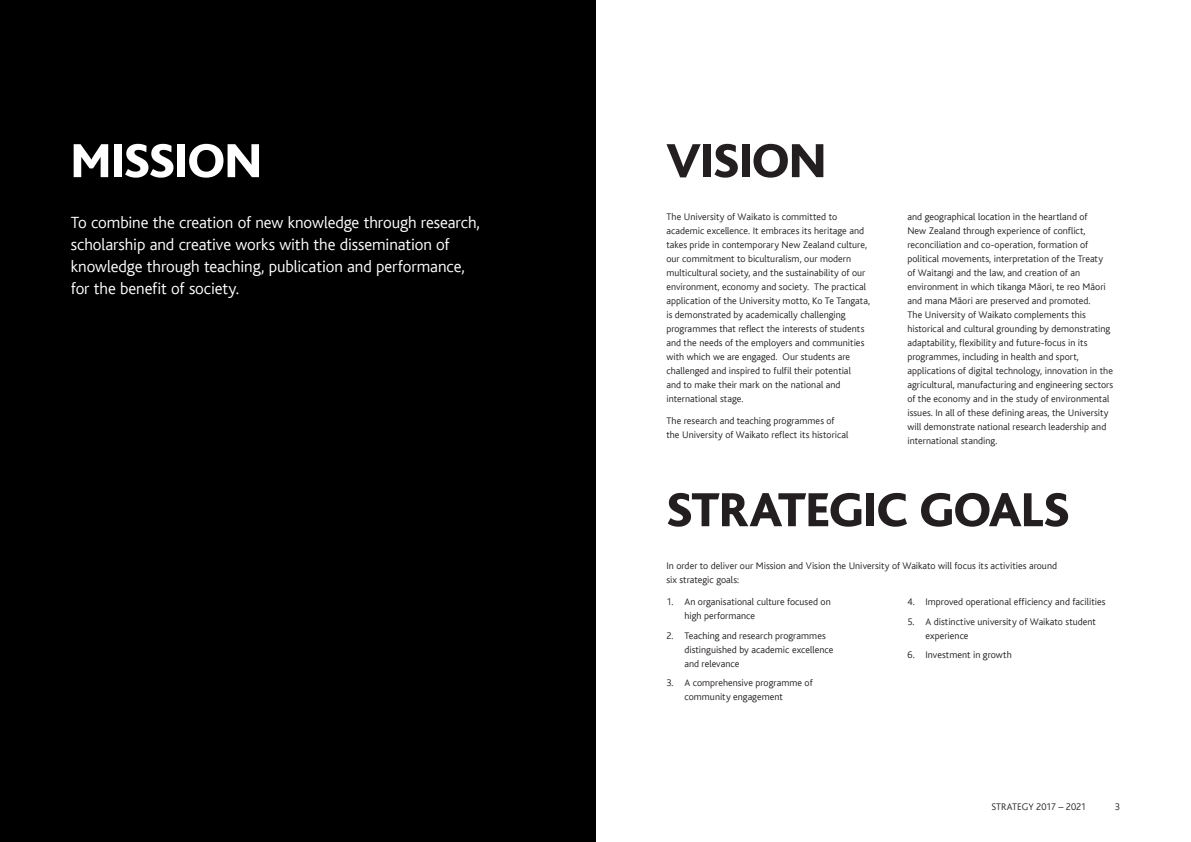
<style>
.page{position:relative;width:1191px;height:842px;background:#fff}
.page>*{position:absolute;margin:0;border:0;box-sizing:border-box;transform-origin:0 0}
.t1{font:50px "Bliss CE Heavy";letter-spacing:-.01em;color:#231f20}
.t2{font:50px "Bliss CE Heavy";letter-spacing:-.005em;color:#fff}
.t3{font:17px/22px "Bliss CE Light";letter-spacing:-.005em;color:#fff}
.t4{font:10px/14px "Bliss CE Light";letter-spacing:.005em;color:#231f20}
</style>
<div class="page">
<div style="left:0;top:0;width:595px;height:842px;background:#000"></div>
<h1 class="t2" style="left:71px;top:134px;width:192px">MISSION</h1>
<h2 class="t3" style="left:71px;top:211px;width:410px">To combine the creation of new knowledge through research, scholarship and creative works with the dissemination of knowledge through teaching, publication and performance, for the benefit of society.</h2>
<h1 class="t1" style="left:666px;top:134px;width:161px">VISION</h1>
<p class="t4" style="left:666px;top:209px;width:205px">The University of Waikato is committed to academic excellence. It embraces its heritage and takes pride in contemporary New Zealand culture, our commitment to biculturalism, our modern multicultural society, and the sustainability of our environment, economy and society. The practical application of the University motto, Ko Te Tangata, is demonstrated by academically challenging programmes that reflect the interests of students and the needs of the employers and communities with which we are engaged. Our students are challenged and inspired to fulfil their potential<br>and to make their mark on the national and international stage.</p>
<p class="t4" style="left:666px;top:414px;width:184px">The research and teaching programmes of the University of Waikato reflect its historical</p>
<p class="t4" style="left:907px;top:209px;width:207px">and geographical location in the heartland of<br>New Zealand through experience of conflict, reconciliation and co-operation, formation of political movements, interpretation of the Treaty of Waitangi and the law, and creation of an environment in which tikanga Māori, te reo Māori and mana Māori are preserved and promoted.<br>The University of Waikato complements this historical and cultural grounding by demonstrating adaptability, flexibility and future-focus in its programmes, including in health and sport, applications of digital technology, innovation in the agricultural, manufacturing and engineering sectors of the economy and in the study of environmental issues. In all of these defining areas, the University will demonstrate national research leadership and international standing.</p>
<h1 class="t1" style="left:666px;top:483px;width:404px">STRATEGIC GOALS</h1>
<p class="t4" style="left:666px;top:558px;width:392px">In order to deliver our Mission and Vision the University of Waikato will focus its activities around six strategic goals:</p>
<p class="t4" style="left:684px;top:595px;width:148px;text-indent:-18px">1. An organisational culture focused on high performance</p>
<p class="t4" style="left:684px;top:629px;width:150px;text-indent:-18px">2. Teaching and research programmes distinguished by academic excellence and relevance</p>
<p class="t4" style="left:684px;top:676px;width:130px;text-indent:-18px">3. A comprehensive programme of community engagement</p>
<p class="t4" style="left:907px;top:595px;width:200px">4. Improved operational efficiency and facilities</p>
<p class="t4" style="left:925px;top:615px;width:172px;text-indent:-18px">5. A distinctive university of Waikato student experience</p>
<p class="t4" style="left:907px;top:648px;width:106px">6. Investment in growth</p>
<p class="t4" style="left:991px;top:800px;width:96px">STRATEGY 2017 – 2021</p>
<p class="t4" style="left:1115px;top:800px;width:7px">3</p>
</div>
